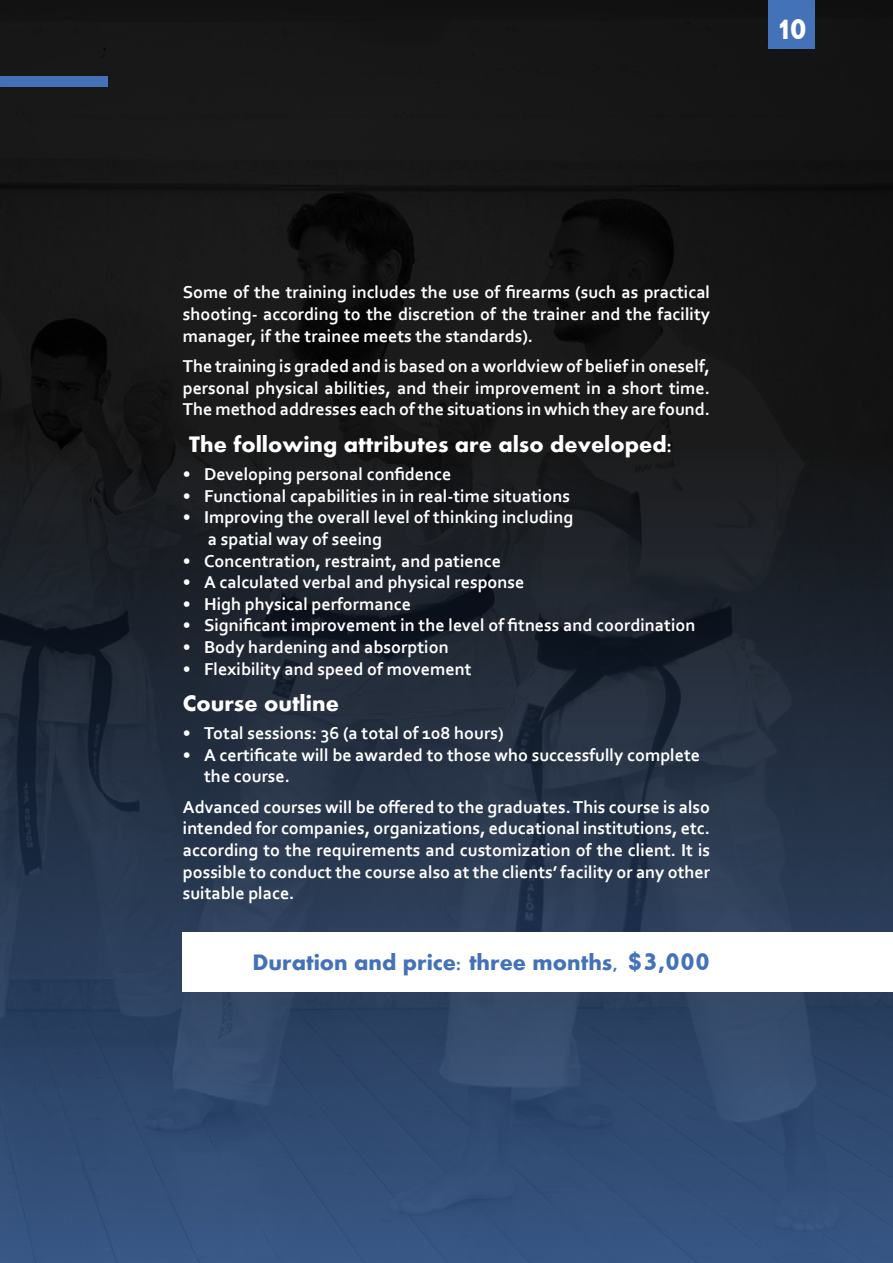
<style>
.page{position:relative;width:893px;height:1263px;background:#fff}
.page>*{position:absolute;margin:0;border:0;box-sizing:border-box;transform-origin:0 0}
.t1{font:700 42.6px "Aharoni";color:#fff}
.t2{font:700 23.1px "Aharoni";color:#fff}
.t3{font:700 23.1px "Aharoni";color:#4372b8}
.t4{font:700 18px/21.6px "Corbel";color:#fff;text-align:justify}
.s1{font-size:36px}
</style>
<div class="page">
<img style="left:0;top:0;width:893px;height:1263px">
<div style="left:183px;top:932px;width:710px;height:60px;background:#fff"></div>
<div style="left:0;top:77px;width:107px;height:10px;background:#4372b8"></div>
<div style="left:767px;top:0;width:47px;height:48px;background:#4372b8"></div>
<h1 class="t1" style="left:775px;top:-1px;width:33px">10</h1>
<p class="t4" style="left:183px;top:281px;width:529px">Some of the training includes the use of firearms (such as practical shooting- according to the discretion of the trainer and the facility manager, if the trainee meets the standards).</p>
<p class="t4" style="left:183px;top:355px;width:529px">The training is graded and is based on a worldview of belief in oneself, personal physical abilities, and their improvement in a short time.<br>The method addresses each of the situations in which they are found.</p>
<p class="t2" style="left:189px;top:430px;width:485px">The following attributes are also developed:</p>
<p class="t4" style="left:183px;top:463px;width:270px">• Developing personal confidence</p>
<p class="t4" style="left:183px;top:485px;width:389px">• Functional capabilities in in real-time situations</p>
<p class="t4" style="left:208px;top:506px;width:367px;text-indent:-25px">• Improving the overall level of thinking including a spatial way of seeing</p>
<p class="t4" style="left:183px;top:549px;width:320px">• Concentration, restraint, and patience</p>
<p class="t4" style="left:183px;top:571px;width:343px">• A calculated verbal and physical response</p>
<p class="t4" style="left:183px;top:593px;width:230px">• High physical performance</p>
<p class="t4" style="left:183px;top:614px;width:514px">• Significant improvement in the level of fitness and coordination</p>
<p class="t4" style="left:183px;top:636px;width:267px">• Body hardening and absorption</p>
<p class="t4" style="left:183px;top:657px;width:290px">• Flexibility and speed of movement</p>
<p class="t2" style="left:183px;top:690px;width:158px">Course outline</p>
<p class="t4" style="left:183px;top:722px;width:322px">• Total sessions: 36 (a total of 108 hours)</p>
<p class="t4" style="left:204px;top:743px;width:497px;text-indent:-21px">• A certificate will be awarded to those who successfully complete the course.</p>
<p class="t4" style="left:183px;top:796px;width:529px">Advanced courses will be offered to the graduates. This course is also intended for companies, organizations, educational institutions, etc. according to the requirements and customization of the client. It is possible to conduct the course also at the clients’ facility or any other suitable place.</p>
<p class="t3" style="left:252px;top:948px;width:459px">Duration and price: three months, <span class="s1">$3,000</span></p>
</div>
